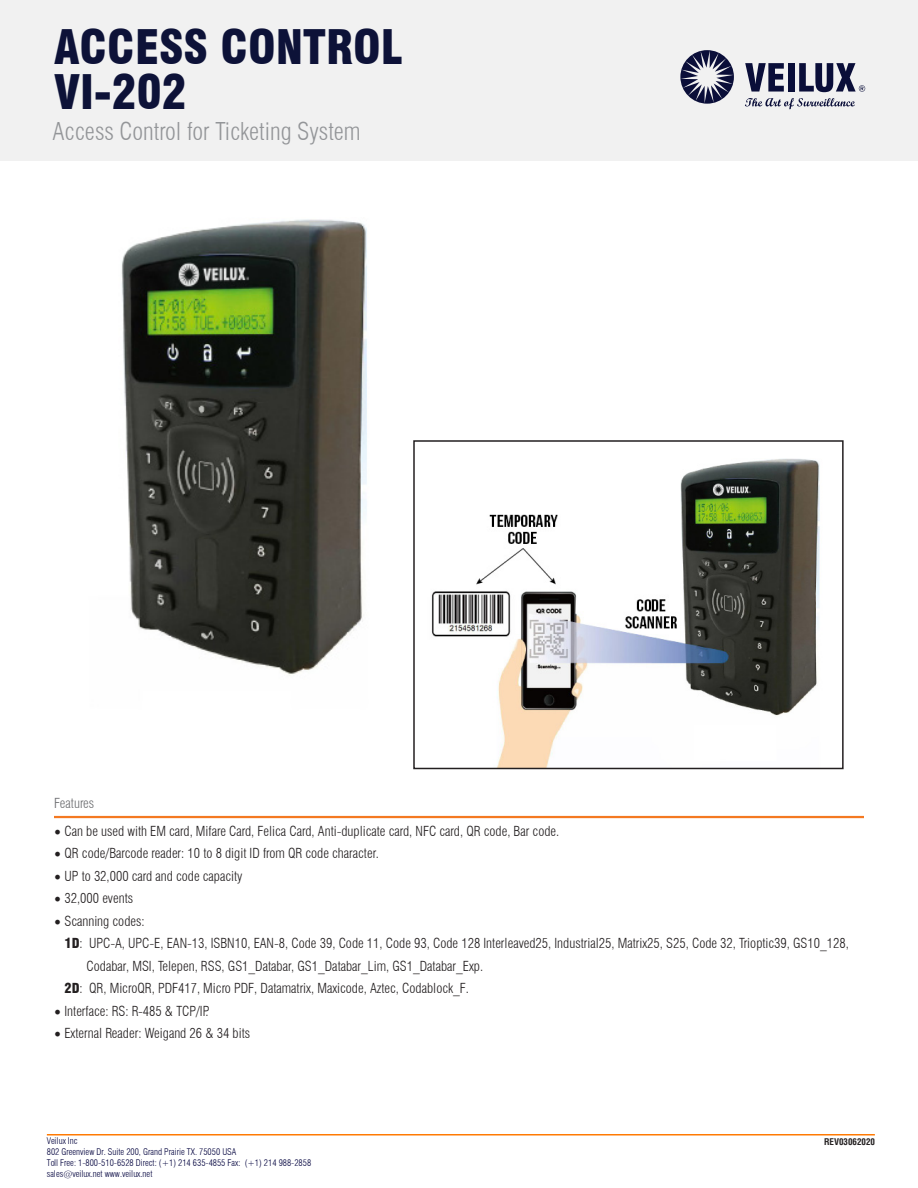
<style>
.page{position:relative;width:918px;height:1188px;background:#fff}
.page>*{position:absolute;margin:0;border:0;box-sizing:border-box;transform-origin:0 0}
.t1{font:900 condensed 46.5px/45px "Swiss 721 BT";color:#0d1238}
.t2{font:300 condensed 24px "Swiss 721 BT";color:#939598}
.t3{font:300 condensed 13.5px "Swiss 721 BT";color:#231f20}
.t4{font:300 condensed 13.5px "Swiss 721 BT";color:#6c6d70}
.t5{font:300 condensed 9px/10.8px "Swiss 721 BT";color:#00003d}
.t6{font:700 condensed 9px "Helvetica";color:#231f20}
.s1{font-family:"Minion Pro";font-weight:400;font-stretch:normal;font-size:18px}
.s2{font-weight:900}
</style>
<div class="page">
<div style="left:0;top:0;width:918px;height:161px;background:#f1f1f1"></div>
<svg style="left:745px;top:63px;width:39px;height:29px"></svg>
<div style="left:788px;top:63px;width:7px;height:29px;background:#0a0e39"></div>
<svg style="left:799px;top:63px;width:66px;height:29px"></svg>
<svg style="left:680px;top:50px;width:54px;height:54px"></svg>
<svg style="left:745px;top:98px;width:110px;height:11px"></svg>
<hr style="left:47px;top:1134px;width:828px;height:2px;background:#ff7a03">
<hr style="left:54px;top:816px;width:810px;height:2px;background:#f47921">
<img style="left:121px;top:219px;width:246px;height:457px">
<img style="left:431px;top:458px;width:389px;height:308px">
<div style="left:413px;top:440px;width:431px;height:329px;border:2px solid #231f20"></div>
<h1 class="t1" style="left:54px;top:25px;width:350px">ACCESS CONTROL<br>VI-202</h1>
<h2 class="t2" style="left:52px;top:117px;width:310px">Access Control for Ticketing System</h2>
<p class="t4" style="left:54px;top:795px;width:42px">Features</p>
<p class="t3" style="left:54px;top:823px;width:507px"><span class="s1">•</span> Can be used with EM card, Mifare Card, Felica Card, Anti-duplicate card, NFC card, QR code, Bar code.</p>
<p class="t3" style="left:54px;top:845px;width:326px"><span class="s1">•</span> QR code/Barcode reader: 10 to 8 digit ID from QR code character.</p>
<p class="t3" style="left:54px;top:868px;width:190px"><span class="s1">•</span> UP to 32,000 card and code capacity</p>
<p class="t3" style="left:54px;top:890px;width:81px"><span class="s1">•</span> 32,000 events</p>
<p class="t3" style="left:54px;top:913px;width:92px"><span class="s1">•</span> Scanning codes:</p>
<p class="t3" style="left:64px;top:935px;width:786px"><span class="s2">1D</span>: UPC-A, UPC-E, EAN-13, ISBN10, EAN-8, Code 39, Code 11, Code 93, Code 128 Interleaved25, Industrial25, Matrix25, S25, Code 32, Trioptic39, GS10_128,</p>
<p class="t3" style="left:87px;top:958px;width:398px">Codabar, MSI, Telepen, RSS, GS1_Databar, GS1_Databar_Lim, GS1_Databar_Exp.</p>
<p class="t3" style="left:64px;top:980px;width:406px"><span class="s2">2D</span>: QR, MicroQR, PDF417, Micro PDF, Datamatrix, Maxicode, Aztec, Codablock_F.</p>
<p class="t3" style="left:54px;top:1003px;width:157px"><span class="s1">•</span> Interface: RS: R-485 &amp; TCP/IP.</p>
<p class="t3" style="left:54px;top:1025px;width:198px"><span class="s1">•</span> External Reader: Weigand 26 &amp; 34 bits</p>
<p class="t5" style="left:47px;top:1136px;width:266px">Veilux Inc<br>802 Greenview Dr. Suite 200, Grand Prairie TX. 75050 USA<br>Toll Free: 1-800-510-6528 Direct: (+1) 214 635-4855 Fax: (+1) 214 988-2858 sales@veilux.net www.veilux.net</p>
<p class="t6" style="left:824px;top:1135px;width:53px">REV03062020</p>
</div>
